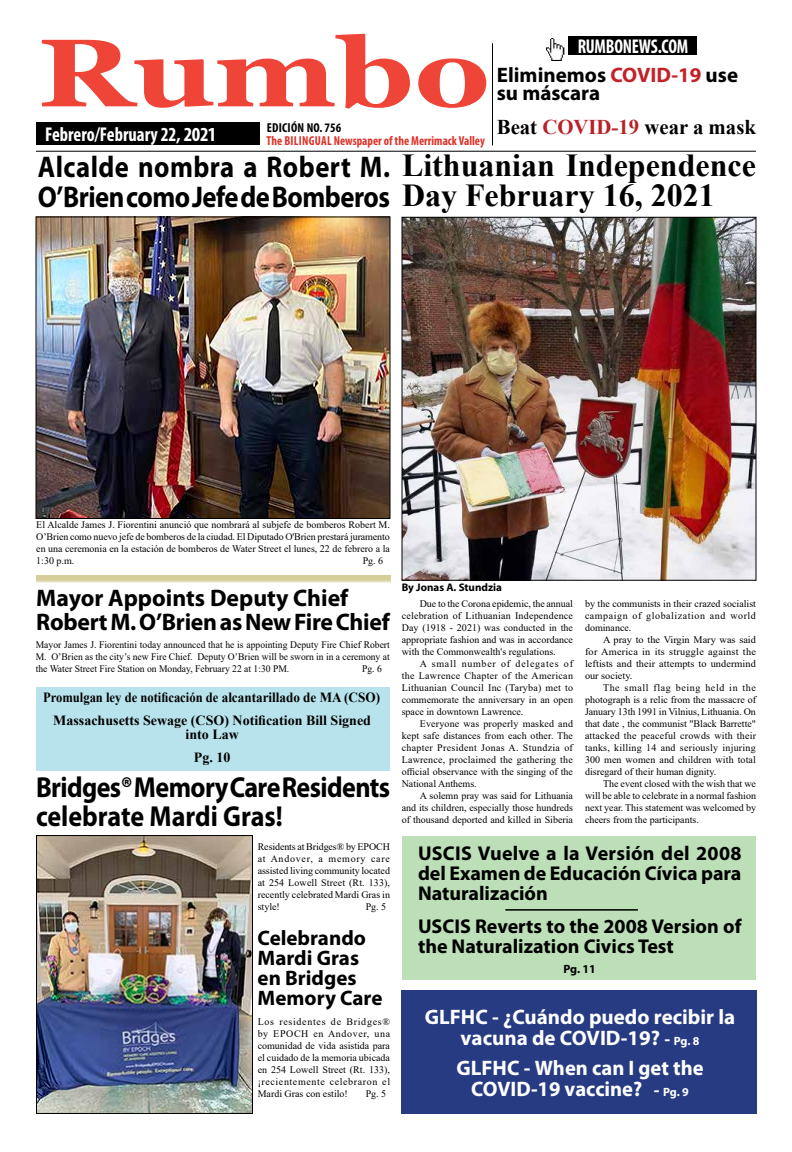
<style>
.page{position:relative;width:792px;height:1152px;background:#fff}
.page>*{position:absolute;margin:0;border:0;box-sizing:border-box;transform-origin:0 0}
.t1{font:700 96px "Georgia";color:#ef4438;scale:1.25 1}
.t2{font:700 30px/30px "Myriad Pro";letter-spacing:-.015em;color:#000;scale:.89 1}
.t3{font:700 29px/29px "Myriad Pro";letter-spacing:-.02em;color:#000;scale:.9 1}
.t4{font:700 24px/24px "Myriad Pro";letter-spacing:-.01em;color:#000}
.t5{font:700 21px/21px "Myriad Pro";color:#fff;text-align:center}
.t6{font:700 21px/20px "Myriad Pro";color:#000}
.t7{font:700 21px "Times New Roman";color:#000}
.t8{font:700 20px/20px "Myriad Pro";color:#000;text-align:justify}
.t9{font:700 condensed 20px "Myriad Pro";letter-spacing:-.01em;color:#fff;scale:.93 1}
.t10{font:700 condensed 20px "Myriad Pro";letter-spacing:-.01em;color:#fff;scale:.9 1}
.t11{font:700 14px/23px "Times New Roman";color:#000;text-align:center;scale:.9 1}
.t12{font:700 14px/23px "Times New Roman";color:#000;text-align:center}
.t13{font:700 condensed 13px "Myriad Pro";color:#de3227;scale:.95 1}
.t14{font:700 condensed 13px "Myriad Pro";letter-spacing:.02em;color:#000}
.t15{font:700 12px "Myriad Pro";color:#000}
.t16{font:700 11px "Myriad Pro";color:#000}
.t17{font:10px/12px "Times New Roman";color:#000;text-align:justify}
.t18{font:10px/12px "Times New Roman";color:#000;text-align:justify;scale:.96 1}
.s1{color:#c42128}
.s2{color:#ba2126}
.s3{font-family:"Times New Roman";font-size:32px}
.s4{font-size:18px}
.s5{font-size:12px}
</style>
<div class="page">
<div style="left:36px;top:123px;width:223px;height:22px;background:#000"></div>
<div style="left:569px;top:36px;width:128px;height:19px;background:#000"></div>
<img style="left:546px;top:38px;width:19px;height:22px">
<hr style="left:36px;top:151px;width:720px;height:1px;background:#000">
<hr style="left:492px;top:43px;width:1px;height:102px;background:#000">
<svg style="left:36px;top:576px;width:354px;height:7px;background:#dcd7ab"></svg>
<div style="left:401px;top:990px;width:356px;height:124px;background:#263b82"></div>
<img style="left:38px;top:219px;width:350px;height:298px">
<div style="left:36px;top:217px;width:354px;height:302px;border:1px solid #000"></div>
<img style="left:404px;top:219px;width:350px;height:360px">
<div style="left:402px;top:217px;width:354px;height:364px;border:1px solid #000"></div>
<img style="left:38px;top:837px;width:213px;height:275px">
<div style="left:36px;top:835px;width:217px;height:279px;border:1px solid #000"></div>
<div style="left:402px;top:837px;width:354px;height:143px;background:#bcdfb7"></div>
<hr style="left:505px;top:910px;width:133px;height:1px;background:#000">
<div style="left:36px;top:687px;width:354px;height:84px;background:#b8e3ec"></div>
<h1 class="t1" style="left:38px;top:11px;width:364px">Rumbo</h1>
<h3 class="t9" style="left:45px;top:122px;width:186px">Febrero/February 22, 2021</h3>
<h3 class="t14" style="left:267px;top:120px;width:76px">EDICIÓN NO. 756</h3>
<h3 class="t13" style="left:267px;top:133px;width:231px">The BILINGUAL Newspaper of the Merrimack Valley</h3>
<h3 class="t10" style="left:578px;top:34px;width:124px">RUMBONEWS.COM</h3>
<h3 class="t6" style="left:497px;top:65px;width:243px;line-height:18px">Eliminemos <span class="s1">COVID-19</span> use su máscara</h3>
<h3 class="t7" style="left:497px;top:112px;width:261px">Beat <span class="s2">COVID-19</span> wear a mask</h3>
<h2 class="t2" style="left:38px;top:151px;width:808px">Alcalde nombra a Robert M. <span class="s3">Lithuanian Independence<br></span>O’Brien como Jefe de Bomberos <span class="s3">Day February 16, 2021</span></h2>
<p class="t17" style="left:36px;top:519px;width:355px">El Alcalde James J. Fiorentini anunció que nombrará al subjefe de bomberos Robert M.<br>O’Brien como nuevo jefe de bomberos de la ciudad. El Diputado O'Brien prestará juramento en una ceremonia en la estación de bomberos de Water Street el lunes, 22 de febrero a la 1:30 p.m.</p>
<p class="t17" style="left:363px;top:555px;width:22px">Pg. 6</p>
<h3 class="t4" style="left:36px;top:585px;width:355px">Mayor Appoints Deputy Chief<br>Robert M. O’Brien as New Fire Chief</h3>
<p class="t18" style="left:36px;top:639px;width:370px">Mayor James J. Fiorentini today announced that he is appointing Deputy Fire Chief Robert M. O’Brien as the city’s new Fire Chief. Deputy O’Brien will be sworn in in a ceremony at the Water Street Fire Station on Monday, February 22 at 1:30 PM.</p>
<p class="t18" style="left:362px;top:663px;width:22px">Pg. 6</p>
<h3 class="t11" style="left:43px;top:685px;width:376px">Promulgan ley de notificación de alcantarillado de MA (CSO)<br>Massachusetts Sewage (CSO) Notification Bill Signed</h3>
<h3 class="t12" style="left:186px;top:722px;width:55px">into Law<br>Pg. 10</h3>
<h3 class="t3" style="left:36px;top:772px;width:395px">Bridges® Memory Care Residents celebrate Mardi Gras!</h3>
<p class="t17" style="left:258px;top:841px;width:134px">Residents at Bridges® by EPOCH at Andover, a memory care assisted living community located at 254 Lowell Street (Rt. 133), recently celebrated Mardi Gras in style!</p>
<p class="t17" style="left:366px;top:901px;width:22px">Pg. 5</p>
<h3 class="t6" style="left:258px;top:927px;width:126px">Celebrando<br>Mardi Gras en Bridges<br>Memory Care</h3>
<p class="t17" style="left:258px;top:1016px;width:134px">Los residentes de Bridges® by EPOCH en Andover, una comunidad de vida asistida para el cuidado de la memoria ubicada en 254 Lowell Street (Rt. 133), ¡recientemente celebraron el Mardi Gras con estilo!</p>
<p class="t17" style="left:366px;top:1088px;width:22px">Pg. 5</p>
<p class="t16" style="left:402px;top:580px;width:102px">By Jonas A. Stundzia</p>
<p class="t17" style="left:402px;top:598px;width:173px;text-indent:18px">Due to the Corona epidemic, the annual celebration of Lithuanian Independence Day (1918 - 2021) was conducted in the appropriate fashion and was in accordance with the Commonwealth's regulations.</p>
<p class="t17" style="left:402px;top:658px;width:173px;text-indent:18px">A small number of delegates of the Lawrence Chapter of the American Lithuanian Council Inc (Taryba) met to commemorate the anniversary in an open space in downtown Lawrence.</p>
<p class="t17" style="left:402px;top:718px;width:173px;text-indent:18px">Everyone was properly masked and kept safe distances from each other. The chapter President Jonas A. Stundzia of Lawrence, proclaimed the gathering the official observance with the singing of the National Anthems.</p>
<p class="t17" style="left:402px;top:790px;width:173px;text-indent:18px">A solemn pray was said for Lithuania and its children, especially those hundreds of thousand deported and killed in Siberia</p>
<p class="t17" style="left:585px;top:597px;width:173px">by the communists in their crazed socialist campaign of globalization and world dominance.</p>
<p class="t17" style="left:585px;top:633px;width:172px;text-indent:18px">A pray to the Virgin Mary was said for America in its struggle against the leftists and their attempts to undermind our society.</p>
<p class="t17" style="left:585px;top:681px;width:173px;text-indent:18px">The small flag being held in the photograph is a relic from the massacre of January 13th 1991 in Vilnius, Lithuania. On that date , the communist "Black Barrette" attacked the peaceful crowds with their tanks, killing 14 and seriously injuring 300 men women and children with total disregard of their human dignity.</p>
<p class="t17" style="left:585px;top:777px;width:173px;text-indent:18px">The event closed with the wish that we will be able to celebrate in a normal fashion next year. This statement was welcomed by cheers from the participants.</p>
<h3 class="t8" style="left:418px;top:843px;width:325px">USCIS Vuelve a la Versión del 2008 del Examen de Educación Cívica para Naturalización</h3>
<h3 class="t8" style="left:418px;top:915px;width:325px">USCIS Reverts to the 2008 Version of the Naturalization Civics Test</h3>
<p class="t15" style="left:564px;top:961px;width:34px">Pg. 11</p>
<h3 class="t5" style="left:425px;top:1005px;width:312px">GLFHC - ¿Cuándo puedo recibir la vacuna de COVID-19? <span class="s4">-</span> <span class="s5">Pg. 8</span></h3>
<h3 class="t5" style="left:457px;top:1056px;width:249px">GLFHC - When can I get the<br>COVID-19 vaccine? <span class="s4">-</span> <span class="s5">Pg. 9</span></h3>
</div>
